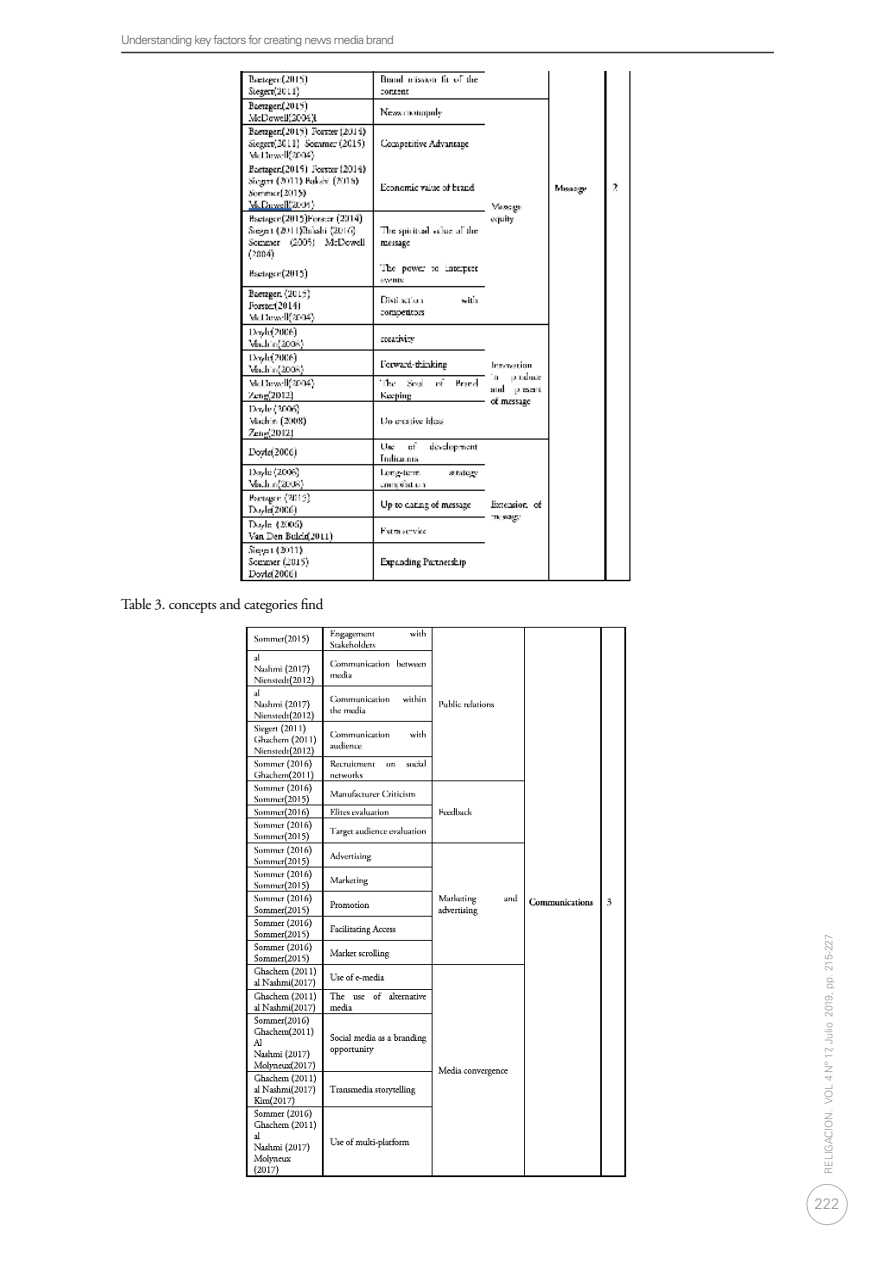
<style>
.page{position:relative;width:893px;height:1263px;background:#fff}
.page>*{position:absolute;margin:0;border:0;box-sizing:border-box;transform-origin:0 0}
.t1{font:15px "Adobe Garamond Pro";letter-spacing:-.02em;color:#000001}
.t2{font:300 15px "Univers LT Std";color:#939598}
.t3{font:300 12px "Univers LT Std";letter-spacing:-.05em;color:#57585a}
.t4{font:300 10.5px "Univers LT Std";color:#939598}
</style>
<div class="page">
<hr style="left:121px;top:52px;width:653px;height:1px;background:#000">
<div style="left:806px;top:1184px;width:42px;height:41px;border:1px solid #524a47;border-radius:50%"></div>
<img style="left:240px;top:71px;width:391px;height:511px">
<img style="left:245px;top:626px;width:382px;height:552px">
<p class="t3" style="left:121px;top:32px;width:274px">Understanding key factors for creating news media brand</p>
<p class="t1" style="left:121px;top:595px;width:204px">Table 3. concepts and categories find</p>
<p class="t4" style="left:822px;top:1174px;width:241px;rotate:-90deg">RELIGACION. VOL 4 Nº 17, Julio 2019, pp. 215-227</p>
<p class="t2" style="left:814px;top:1195px;width:27px">222</p>
</div>
